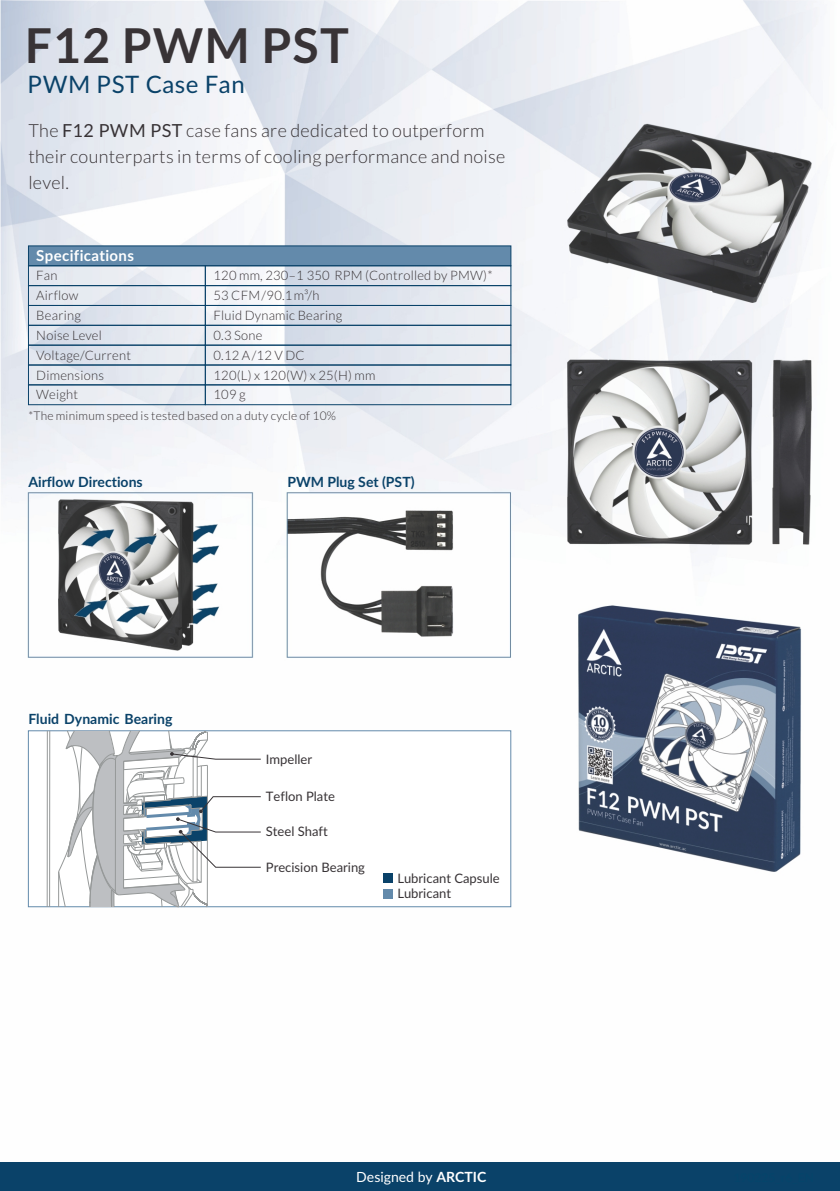
<style>
.page{position:relative;width:840px;height:1191px;background:#fff}
.page>*{position:absolute;margin:0;border:0;box-sizing:border-box;transform-origin:0 0}
.t1{font:700 48px "Lato";letter-spacing:.025em;color:#383336}
.t2{font:24px "Lato";letter-spacing:.025em;color:#0a4269}
.t3{font:300 18px/26px "Lato";letter-spacing:.02em;color:#383336}
.t4{font:700 15px "Lato";letter-spacing:.025em;color:#fff}
.t5{font:700 14px "Lato";color:#0a4269}
.t6{font:14px "Lato";color:#fff}
.t7{font:300 13px/19.8px "Lato";letter-spacing:.02em;color:#383336}
.t8{font:13px/15.6px "Lato";color:#383336}
.t9{font:300 12px "Lato";letter-spacing:.02em;color:#383336}
.s1{font-weight:400}
.s2{font-weight:700}
</style>
<div class="page">
<img style="left:0;top:0;width:822px;height:908px">
<div style="left:0;top:1162px;width:839px;height:29px;background:#0a4269"></div>
<svg style="left:27px;top:730px;width:484px;height:177px"></svg>
<svg style="left:27px;top:245px;width:484px;height:22px;background:#6188a9"></svg>
<div style="left:205px;top:265px;width:306px;height:21px;border:1px solid #0a4269"></div>
<div style="left:205px;top:285px;width:306px;height:21px;border:1px solid #0a4269"></div>
<div style="left:205px;top:364px;width:306px;height:21px;border:1px solid #0a4269"></div>
<div style="left:28px;top:265px;width:178px;height:21px;border:1px solid #0a4269"></div>
<div style="left:28px;top:285px;width:178px;height:21px;border:1px solid #0a4269"></div>
<div style="left:28px;top:364px;width:178px;height:21px;border:1px solid #0a4269"></div>
<div style="left:205px;top:305px;width:306px;height:21px;border:1px solid #0a4269"></div>
<div style="left:28px;top:305px;width:178px;height:21px;border:1px solid #0a4269"></div>
<div style="left:205px;top:345px;width:306px;height:20px;border:1px solid #0a4269"></div>
<div style="left:28px;top:345px;width:178px;height:20px;border:1px solid #0a4269"></div>
<div style="left:205px;top:384px;width:306px;height:21px;border:1px solid #0a4269"></div>
<div style="left:28px;top:384px;width:178px;height:21px;border:1px solid #0a4269"></div>
<hr style="left:47px;top:731px;width:1px;height:176px;background:#969999">
<hr style="left:49px;top:731px;width:1px;height:176px;background:#969999">
<div style="left:383px;top:873px;width:9px;height:10px;background:#0a4269"></div>
<div style="left:383px;top:889px;width:9px;height:9px;background:#638aab"></div>
<svg style="left:57px;top:729px;width:204px;height:179px"></svg>
<h1 class="t1" style="left:25px;top:24px;width:325px">F12 PWM PST</h1>
<h2 class="t2" style="left:28px;top:74px;width:219px">PWM PST Case Fan</h2>
<h3 class="t3" style="left:28px;top:119px;width:478px">The <span class="s1">F12 PWM PST</span> case fans are dedicated to outperform their counterparts in terms of cooling performance and noise level.</h3>
<p class="t4" style="left:36px;top:249px;width:99px">Specifications</p>
<p class="t7" style="left:36px;top:266px;width:23px">Fan</p>
<p class="t7" style="left:36px;top:286px;width:44px">Airflow</p>
<p class="t7" style="left:213px;top:266px;width:280px">120 mm, 230–1 350 RPM (Controlled by PMW)*</p>
<p class="t7" style="left:213px;top:286px;width:107px">53 CFM/90.1 m³/h</p>
<p class="t7" style="left:36px;top:306px;width:46px">Bearing</p>
<p class="t7" style="left:213px;top:306px;width:130px">Fluid Dynamic Bearing</p>
<p class="t7" style="left:36px;top:326px;width:67px">Noise Level</p>
<p class="t7" style="left:36px;top:346px;width:96px">Voltage/Current<br>Dimensions</p>
<p class="t7" style="left:213px;top:326px;width:50px">0.3 Sone</p>
<p class="t7" style="left:213px;top:346px;width:164px">0.12 A/12 V DC<br>120(L) x 120(W) x 25(H) mm</p>
<p class="t7" style="left:36px;top:385px;width:43px">Weight</p>
<p class="t7" style="left:213px;top:385px;width:34px">109 g</p>
<p class="t9" style="left:28px;top:410px;width:309px">*The minimum speed is tested based on a duty cycle of 10%</p>
<p class="t5" style="left:28px;top:476px;width:116px">Airflow Directions</p>
<p class="t5" style="left:287px;top:476px;width:129px">PWM Plug Set (PST)</p>
<p class="t5" style="left:28px;top:713px;width:145px">Fluid Dynamic Bearing</p>
<p class="t8" style="left:266px;top:751px;width:48px">Impeller</p>
<p class="t8" style="left:266px;top:789px;width:71px">Teflon Plate</p>
<p class="t8" style="left:266px;top:824px;width:63px">Steel Shaft</p>
<p class="t8" style="left:266px;top:860px;width:101px">Precision Bearing</p>
<p class="t8" style="left:397px;top:871px;width:104px">Lubricant Capsule<br>Lubricant</p>
<p class="t6" style="left:356px;top:1170px;width:131px">Designed by <span class="s2">ARCTIC</span></p>
</div>
